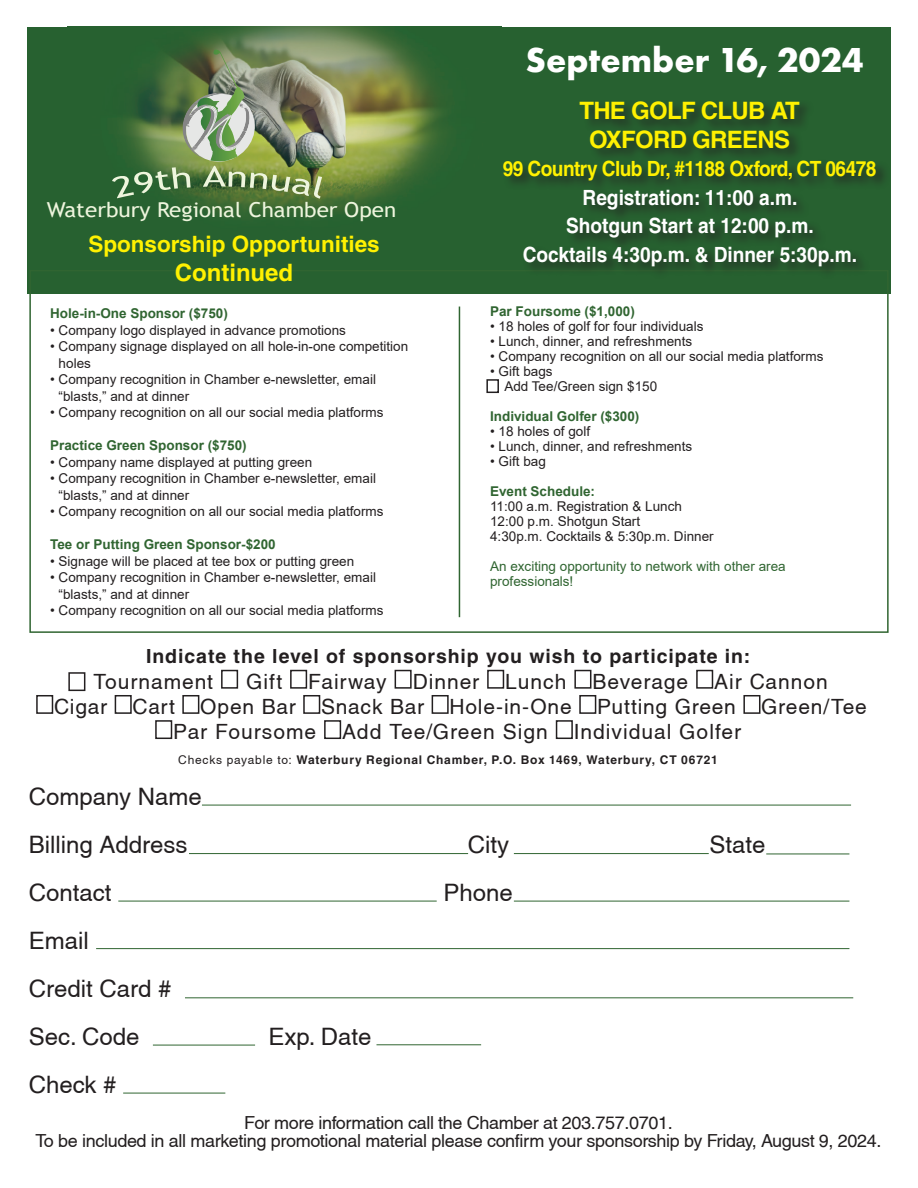
<style>
.page{position:relative;width:918px;height:1188px;background:#fff}
.page>*{position:absolute;margin:0;border:0;box-sizing:border-box;transform-origin:0 0}
.t1{font:700 36px "Futura PT";color:#fff}
.t2{font:24px/48px "Helvetica";color:#231f20}
.t3{font:700 24px/28.5px "Helvetica CE";letter-spacing:-.03em;color:#fff101;text-align:center}
.t4{font:700 24px "Helvetica CE";color:#fff101}
.t5{font:700 22.5px "Helvetica CE";color:#fff101}
.t6{font:21px "Helvetica";letter-spacing:.04em;color:#231f20}
.t7{font:700 21px/28.5px "Helvetica CE";color:#fff;text-align:center;scale:.91 1}
.t8{font:700 21px "Helvetica CE";letter-spacing:-.03em;color:#fff101;scale:.91 1}
.t9{font:20.7px "Trebuchet MS";color:#eef5dd;scale:1.08 1}
.t10{font:700 19.5px "Helvetica CE";letter-spacing:.045em;color:#231f20}
.t11{font:18px/18px "Helvetica";letter-spacing:-.02em;color:#231f20;text-align:center}
.t12{font:13.5px/16.5px "Arial";color:#231f20}
.t13{font:700 13.5px "Arial";color:#306531}
.t14{font:13.5px/15px "Arial";color:#306531}
.t15{font:700 12px "Helvetica CE";letter-spacing:.065em;color:#231f20}
.s1{font-family:"Helvetica";font-weight:400}
</style>
<div class="page">
<div style="left:27px;top:27px;width:864px;height:266px;background:#276130"></div>
<img style="left:185px;top:27px;width:261px;height:189px">
<hr style="left:202px;top:805px;width:649px;height:1px;background:#306531">
<hr style="left:118px;top:901px;width:319px;height:1px;background:#306531">
<hr style="left:185px;top:997px;width:668px;height:1px;background:#306531">
<hr style="left:153px;top:1045px;width:102px;height:1px;background:#306531">
<hr style="left:123px;top:1093px;width:102px;height:1px;background:#306531">
<div style="left:68px;top:672px;width:17px;height:19px;border:2px solid #231f20"></div>
<div style="left:221px;top:670px;width:17px;height:19px;border:2px solid #231f20"></div>
<div style="left:290px;top:670px;width:17px;height:19px;border:2px solid #231f20"></div>
<div style="left:395px;top:670px;width:17px;height:19px;border:2px solid #231f20"></div>
<div style="left:487px;top:670px;width:17px;height:19px;border:2px solid #231f20"></div>
<div style="left:574px;top:670px;width:17px;height:19px;border:2px solid #231f20"></div>
<div style="left:696px;top:670px;width:17px;height:19px;border:2px solid #231f20"></div>
<div style="left:36px;top:695px;width:17px;height:19px;border:2px solid #231f20"></div>
<div style="left:115px;top:695px;width:17px;height:19px;border:2px solid #231f20"></div>
<div style="left:182px;top:695px;width:17px;height:19px;border:2px solid #231f20"></div>
<div style="left:303px;top:695px;width:17px;height:19px;border:2px solid #231f20"></div>
<div style="left:432px;top:695px;width:17px;height:19px;border:2px solid #231f20"></div>
<div style="left:579px;top:695px;width:17px;height:19px;border:2px solid #231f20"></div>
<div style="left:743px;top:695px;width:17px;height:19px;border:2px solid #231f20"></div>
<div style="left:155px;top:720px;width:17px;height:19px;border:2px solid #231f20"></div>
<div style="left:324px;top:720px;width:17px;height:19px;border:2px solid #231f20"></div>
<div style="left:556px;top:720px;width:17px;height:19px;border:2px solid #231f20"></div>
<div style="left:503px;top:100px;width:387px;height:180px;background:#231f20;opacity:.75"></div>
<hr style="left:459px;top:307px;width:1px;height:310px;background:#306531">
<div style="left:486px;top:379px;width:13px;height:14px;border:2px solid #231f20"></div>
<hr style="left:514px;top:901px;width:335px;height:1px;background:#306531">
<hr style="left:766px;top:854px;width:83px;height:1px;background:#306531">
<hr style="left:376px;top:1044px;width:105px;height:1px;background:#306531">
<hr style="left:514px;top:853px;width:195px;height:1px;background:#306531">
<hr style="left:189px;top:853px;width:279px;height:1px;background:#306531">
<hr style="left:96px;top:948px;width:753px;height:1px;background:#306531">
<img style="left:112px;top:50px;width:210px;height:149px">
<h3 class="t9" style="left:47px;top:196px;width:325px">Waterbury Regional Chamber Open</h3>
<h3 class="t5" style="left:88px;top:231px;width:293px">Sponsorship Opportunities</h3>
<h2 class="t4" style="left:175px;top:258px;width:120px">Continued</h2>
<p class="t13" style="left:50px;top:304px;width:179px">Hole-in-One Sponsor ($750)</p>
<p class="t12" style="left:50px;top:322px;width:297px">• Company logo displayed in advance promotions</p>
<p class="t12" style="left:59px;top:338px;width:351px;text-indent:-8px">• Company signage displayed on all hole-in-one competition holes</p>
<p class="t12" style="left:59px;top:371px;width:319px;text-indent:-8px">• Company recognition in Chamber e-newsletter, email “blasts,” and at dinner</p>
<p class="t12" style="left:50px;top:404px;width:335px">• Company recognition on all our social media platforms</p>
<p class="t13" style="left:50px;top:436px;width:198px">Practice Green Sponsor ($750)</p>
<p class="t12" style="left:50px;top:454px;width:264px">• Company name displayed at putting green</p>
<p class="t12" style="left:59px;top:470px;width:319px;text-indent:-8px">• Company recognition in Chamber e-newsletter, email “blasts,” and at dinner</p>
<p class="t12" style="left:50px;top:503px;width:335px">• Company recognition on all our social media platforms</p>
<p class="t13" style="left:50px;top:535px;width:227px">Tee or Putting Green Sponsor-$200</p>
<p class="t12" style="left:50px;top:553px;width:306px">• Signage will be placed at tee box or putting green</p>
<p class="t12" style="left:59px;top:569px;width:319px;text-indent:-8px">• Company recognition in Chamber e-newsletter, email “blasts,” and at dinner</p>
<p class="t12" style="left:50px;top:602px;width:335px">• Company recognition on all our social media platforms</p>
<h1 class="t1" style="left:525px;top:36px;width:340px">September 16, 2024</h1>
<h2 class="t3" style="left:579px;top:96px;width:222px">THE GOLF CLUB AT<br>OXFORD GREENS</h2>
<h3 class="t8" style="left:503px;top:156px;width:412px">99 Country Club Dr, #1188 Oxford, CT 06478</h3>
<h3 class="t7" style="left:523px;top:183px;width:369px">Registration: 11:00 a.m.<br>Shotgun Start at 12:00 p.m.<br>Cocktails 4:30p.m. &amp; Dinner 5:30p.m.</h3>
<p class="t13" style="left:490px;top:302px;width:146px">Par Foursome ($1,000)</p>
<p class="t12" style="left:490px;top:318px;width:215px">• 18 holes of golf for four individuals</p>
<p class="t12" style="left:490px;top:333px;width:204px">• Lunch, dinner, and refreshments</p>
<p class="t12" style="left:490px;top:348px;width:335px">• Company recognition on all our social media platforms</p>
<p class="t12" style="left:504px;top:364px;width:154px;line-height:15px;text-indent:-14px">• Gift bags<br>Add Tee/Green sign $150</p>
<p class="t13" style="left:490px;top:407px;width:151px">Individual Golfer ($300)</p>
<p class="t12" style="left:490px;top:423px;width:102px">• 18 holes of golf</p>
<p class="t12" style="left:490px;top:438px;width:204px">• Lunch, dinner, and refreshments</p>
<p class="t12" style="left:490px;top:453px;width:57px">• Gift bag</p>
<p class="t13" style="left:490px;top:482px;width:107px">Event Schedule:</p>
<p class="t12" style="left:490px;top:499px;width:225px;line-height:15px">11:00 a.m. Registration &amp; Lunch<br>12:00 p.m. Shotgun Start<br>4:30p.m. Cocktails &amp; 5:30p.m. Dinner</p>
<p class="t14" style="left:490px;top:559px;width:297px">An exciting opportunity to network with other area professionals!</p>
<h3 class="t10" style="left:146px;top:645px;width:606px">Indicate the level of sponsorship you wish to participate in:</h3>
<h3 class="t6" style="left:93px;top:669px;width:121px">Tournament</h3>
<h3 class="t6" style="left:246px;top:669px;width:583px">Gift Fairway Dinner Lunch Beverage Air Cannon</h3>
<h3 class="t6" style="left:54px;top:694px;width:814px">Cigar Cart Open Bar Snack Bar Hole-in-One Putting Green Green/Tee</h3>
<h3 class="t6" style="left:173px;top:719px;width:569px">Par Foursome Add Tee/Green Sign Individual Golfer</h3>
<p class="t15" style="left:178px;top:753px;width:541px"><span class="s1">Checks payable to:</span> Waterbury Regional Chamber, P.O. Box 1469, Waterbury, CT 06721</p>
<h2 class="t2" style="left:29px;top:773px;width:175px">Company Name<br>Billing Address</h2>
<h2 class="t2" style="left:468px;top:821px;width:43px">City</h2>
<h2 class="t2" style="left:709px;top:821px;width:58px">State</h2>
<h2 class="t2" style="left:29px;top:869px;width:84px">Contact</h2>
<h2 class="t2" style="left:443px;top:869px;width:71px">Phone</h2>
<h2 class="t2" style="left:29px;top:917px;width:144px">Email<br>Credit Card #<br>Sec. Code</h2>
<h2 class="t2" style="left:268px;top:1013px;width:105px">Exp. Date</h2>
<h2 class="t2" style="left:29px;top:1061px;width:89px">Check #</h2>
<h3 class="t11" style="left:35px;top:1114px;width:848px">For more information call the Chamber at 203.757.0701.<br>To be included in all marketing promotional material please confirm your sponsorship by Friday, August 9, 2024.</h3>
</div>
